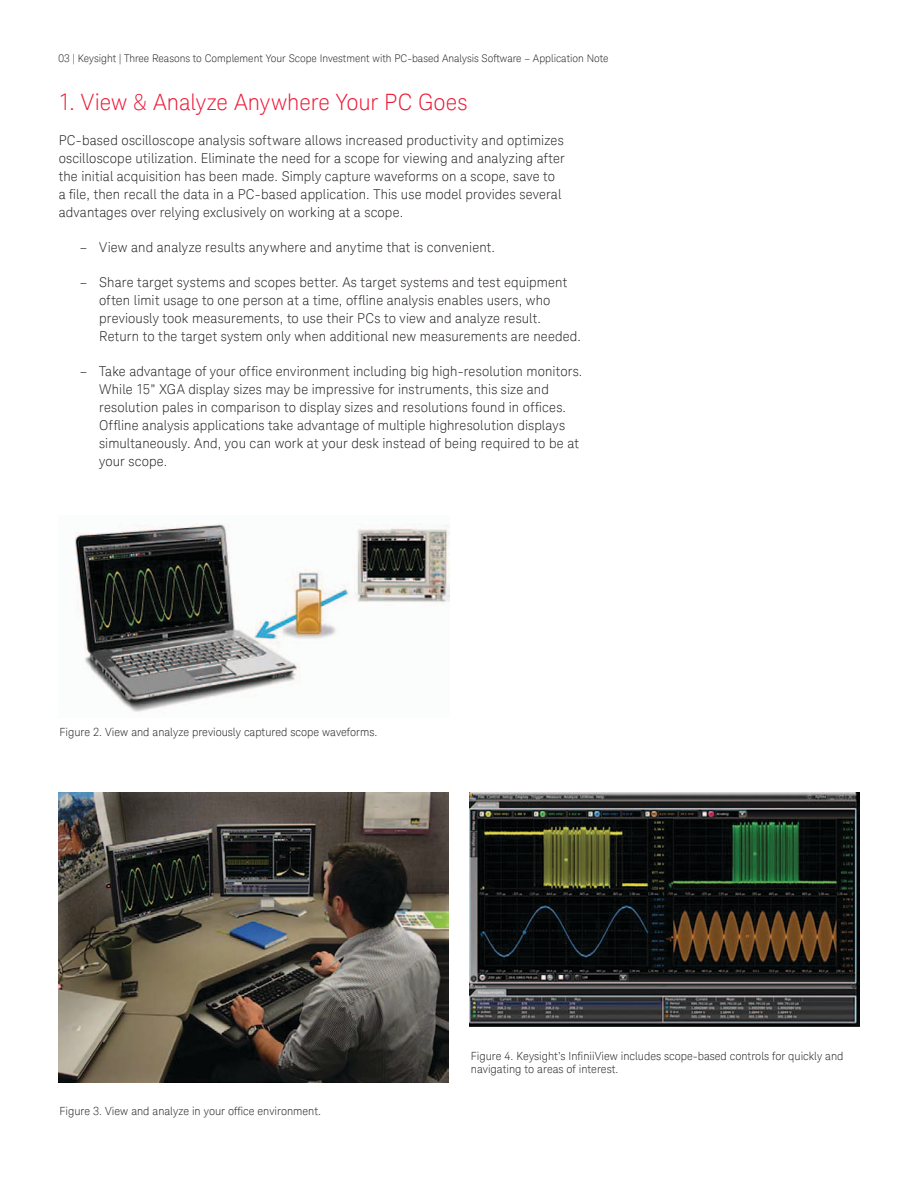
<style>
.page{position:relative;width:918px;height:1188px;background:#fff}
.page>*{position:absolute;margin:0;border:0;box-sizing:border-box;transform-origin:0 0}
.K_Body_Text{font:300 22.5px "Keysight Sans";letter-spacing:-.005em;color:#ed1a37}
.K_Body_Text-2{font:300 13.5px/18px "Keysight Sans";letter-spacing:.01em;color:#231f20}
.Captions_for_Figures{font:300 11.25px/13.5px "Keysight Sans";color:#231f20}
.K_Page_Number_Header{font:300 10.5px "Keysight Sans";color:#231f20}
</style>
<div class="page">
<img style="left:75px;top:523px;width:375px;height:189px">
<img style="left:58px;top:792px;width:390px;height:291px">
<img style="left:469px;top:792px;width:391px;height:234px">
<p class="K_Page_Number_Header" style="left:59px;top:52px;width:552px">03 | Keysight | Three Reasons to Complement Your Scope Investment with PC-based Analysis Software – Application Note</p>
<p class="K_Body_Text" style="left:59px;top:89px;width:410px">1. View &amp; Analyze Anywhere Your PC Goes</p>
<p class="K_Body_Text-2" style="left:59px;top:131px;width:508px">PC-based oscilloscope analysis software allows increased productivity and optimizes oscilloscope utilization. Eliminate the need for a scope for viewing and analyzing after the initial acquisition has been made. Simply capture waveforms on a scope, save to a file, then recall the data in a PC-based application. This use model provides several advantages over relying exclusively on working at a scope.</p>
<p class="K_Body_Text-2" style="left:80px;top:238px;width:417px">– View and analyze results anywhere and anytime that is convenient.</p>
<p class="K_Body_Text-2" style="left:99px;top:273px;width:483px;text-indent:-19px">– Share target systems and scopes better. As target systems and test equipment often limit usage to one person at a time, offline analysis enables users, who previously took measurements, to use their PCs to view and analyze result.<br>Return to the target system only when additional new measurements are needed.</p>
<p class="K_Body_Text-2" style="left:99px;top:362px;width:485px;text-indent:-19px">– Take advantage of your office environment including big high-resolution monitors.<br>While 15” XGA display sizes may be impressive for instruments, this size and resolution pales in comparison to display sizes and resolutions found in offices.<br>Offline analysis applications take advantage of multiple highresolution displays simultaneously. And, you can work at your desk instead of being required to be at your scope.</p>
<p class="Captions_for_Figures" style="left:60px;top:725px;width:319px">Figure 2. View and analyze previously captured scope waveforms.</p>
<p class="Captions_for_Figures" style="left:60px;top:1105px;width:263px">Figure 3. View and analyze in your office environment.</p>
<p class="Captions_for_Figures" style="left:471px;top:1049px;width:374px">Figure 4. Keysight’s InfiniiView includes scope-based controls for quickly and navigating to areas of interest.</p>
</div>
